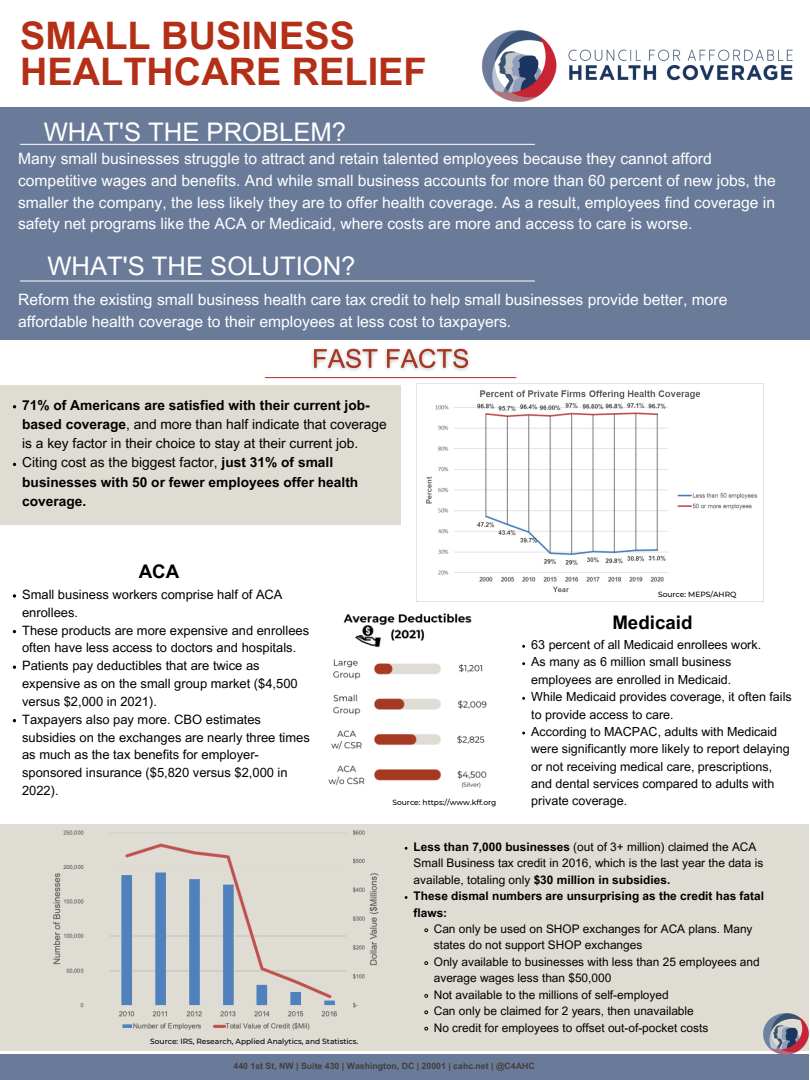
<style>
.page{position:relative;width:810px;height:1080px;background:#fff}
.page>*{position:absolute;margin:0;border:0;box-sizing:border-box;transform-origin:0 0}
.t1{font:700 37.94px/36.6px "Arial MT Pro";color:#b32f16}
.t2{font:25.62px "Arial MT Pro";color:#fff}
.t3{font:700 18.75px "Arial MT Pro";color:#000}
.t4{font:15.62px/21.6px "Arial MT Pro";color:#fff}
.t5{font:700 13.75px/19.2px "Arial MT Pro";color:#000}
.t6{font:12.94px/17.8px "Arial MT Pro";color:#000}
.t7{font:12.5px/17.4px "Arial MT Pro";color:#000}
.t8{font:11.88px/16.4px "Arial MT Pro";color:#000}
.t9{font:700 8.75px "Arial MT Pro";color:#423e3a}
.t10{font:500 7.5px "Montserrat";color:#000}
.s1{font-weight:400}
.s2{font-weight:700}
</style>
<div class="page">
<div style="left:0;top:107px;width:810px;height:232px;background:#6a7b9a"></div>
<hr style="left:20px;top:144px;width:515px;height:1px;background:#fff">
<img style="left:482px;top:30px;width:311px;height:72px">
<hr style="left:265px;top:377px;width:251px;height:1px;background:#b32f16">
<div style="left:0;top:1055px;width:809px;height:25px;background:#6a7b9a"></div>
<hr style="left:20px;top:281px;width:515px;height:1px;background:#fff">
<div style="left:0;top:386px;width:401px;height:139px;background:#dfdcd3"></div>
<div style="left:0;top:824px;width:808px;height:227px;background:#dfdcd3"></div>
<svg style="left:424px;top:928px;width:4px;height:4px"></svg>
<svg style="left:424px;top:961px;width:4px;height:4px"></svg>
<svg style="left:424px;top:994px;width:4px;height:4px"></svg>
<svg style="left:424px;top:1010px;width:4px;height:4px"></svg>
<svg style="left:424px;top:1027px;width:4px;height:4px"></svg>
<svg style="left:13px;top:594px;width:3px;height:4px"></svg>
<img style="left:763px;top:1014px;width:45px;height:41px">
<img style="left:53px;top:830px;width:326px;height:200px">
<img style="left:328px;top:613px;width:159px;height:175px">
<img style="left:416px;top:384px;width:348px;height:217px">
<img style="left:305px;top:348px;width:171px;height:31px">
<h1 class="t1" style="left:20px;top:22px;width:408px">SMALL BUSINESS<br>HEALTHCARE RELIEF</h1>
<h2 class="t2" style="left:44px;top:122px;width:304px">WHAT'S THE PROBLEM?</h2>
<p class="t4" style="left:18px;top:150px;width:759px">Many small businesses struggle to attract and retain talented employees because they cannot afford competitive wages and benefits. And while small business accounts for more than 60 percent of new jobs, the smaller the company, the less likely they are to offer health coverage. As a result, employees find coverage in safety net programs like the ACA or Medicaid, where costs are more and access to care is worse.</p>
<h2 class="t2" style="left:47px;top:256px;width:310px">WHAT'S THE SOLUTION?</h2>
<p class="t4" style="left:18px;top:291px;width:711px">Reform the existing small business health care tax credit to help small businesses provide better, more affordable health coverage to their employees at less cost to taxpayers.</p>
<p class="t5" style="left:22px;top:397px;width:366px">71% of Americans are satisfied with their current job&shy;based coverage<span class="s1">, and more than half indicate that coverage is a key factor in their choice to stay at their current job.<br>Citing cost as the biggest factor,</span> just 31% of small businesses with 50 or fewer employees offer health coverage.</p>
<p class="t3" style="left:139px;top:565px;width:42px">ACA</p>
<p class="t6" style="left:22px;top:587px;width:289px">Small business workers comprise half of ACA enrollees.<br>These products are more expensive and enrollees often have less access to doctors and hospitals.<br>Patients pay deductibles that are twice as expensive as on the small group market ($4,500 versus $2,000 in 2021).<br>Taxpayers also pay more. CBO estimates subsidies on the exchanges are nearly three times as much as the tax benefits for employer&shy;sponsored insurance ($5,820 versus $2,000 in 2022).</p>
<p class="t10" style="left:150px;top:1037px;width:210px">Source: IRS, Research, Applied Analytics, and Statistics.</p>
<p class="t10" style="left:658px;top:589px;width:80px">Source: MEPS/AHRQ</p>
<p class="t10" style="left:392px;top:798px;width:105px">Source: https://www.kff.org</p>
<p class="t3" style="left:612px;top:616px;width:82px">Medicaid</p>
<p class="t7" style="left:531px;top:638px;width:262px">63 percent of all Medicaid enrollees work.<br>As many as 6 million small business employees are enrolled in Medicaid.<br>While Medicaid provides coverage, it often fails to provide access to care.<br>According to MACPAC, adults with Medicaid were significantly more likely to report delaying or not receiving medical care, prescriptions, and dental services compared to adults with private coverage.</p>
<p class="t8" style="left:414px;top:840px;width:352px"><span class="s2">Less than 7,000 businesses</span> (out of 3+ million) claimed the ACA Small Business tax credit in 2016, which is the last year the data is available, totaling only <span class="s2">$30 million in subsidies.<br>These dismal numbers are unsurprising as the credit has fatal flaws:</span></p>
<p class="t8" style="left:434px;top:922px;width:327px">Can only be used on SHOP exchanges for ACA plans. Many states do not support SHOP exchanges<br>Only available to businesses with less than 25 employees and average wages less than $50,000<br>Not available to the millions of self-employed<br>Can only be claimed for 2 years, then unavailable<br>No credit for employees to offset out-of-pocket costs</p>
<p class="t9" style="left:234px;top:1062px;width:303px">440 1st St, NW | Suite 430 | Washington, DC | 20001 | cahc.net | @C4AHC</p>
</div>
